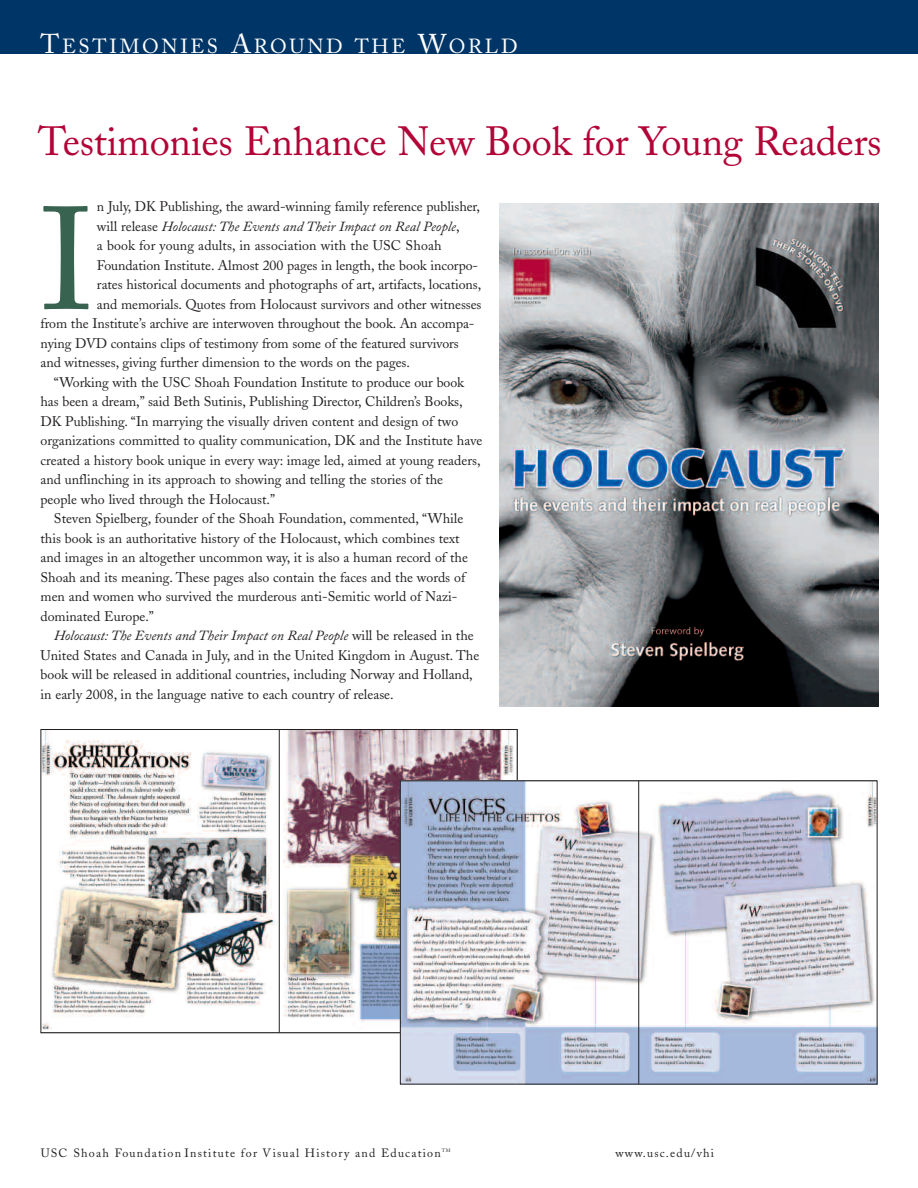
<style>
.page{position:relative;width:918px;height:1188px;background:#fff}
.page>*{position:absolute;margin:0;border:0;box-sizing:border-box;transform-origin:0 0}
.t1{font:144.75px "Adobe Caslon";color:#376350}
.t2{font:40.5px "Adobe Caslon";letter-spacing:-.005em;color:#b30437}
.t3{font:20.25px "Adobe Caslon";letter-spacing:.135em;color:#fff}
.t4{font:13.8px "Adobe Caslon";color:#231f20}
.t5{font:italic 13.8px "Adobe Caslon";color:#231f20}
.t6{font:12px "Adobe Caslon";letter-spacing:.1em;color:#231f20}
.t7{font:4.8px "Adobe Caslon";color:#231f20}
.s1{font-size:27px}
.s2{font-style:normal}
</style>
<div class="page">
<div style="left:0;top:0;width:918px;height:54px;background:#003667"></div>
<img style="left:42px;top:731px;width:472px;height:300px">
<hr style="left:279px;top:730px;width:1px;height:302px;background:#231f20">
<img style="left:402px;top:782px;width:474px;height:300px">
<div style="left:400px;top:780px;width:478px;height:304px;border:1px solid #231f20"></div>
<hr style="left:638px;top:781px;width:1px;height:303px;background:#231f20">
<img style="left:500px;top:203px;width:379px;height:503px">
<h3 class="t3" style="left:41px;top:39px;width:478px"><span class="s1">T</span>ESTIMONIES <span class="s1">A</span>ROUND THE <span class="s1">W</span>ORLD</h3>
<h2 class="t2" style="left:38px;top:126px;width:845px">Testimonies Enhance New Book for Young Readers</h2>
<h1 class="t1" style="left:40px;top:206px;width:55px">I</h1>
<p class="t4" style="left:97px;top:202px;width:385px">n July, DK Publishing, the award-winning family reference publisher,</p>
<p class="t5" style="left:97px;top:222px;width:364px"><span class="s2">will release</span> Holocaust: The Events and Their Impact on Real People<span class="s2">,</span></p>
<p class="t4" style="left:97px;top:241px;width:346px">a book for young adults, in association with the USC Shoah</p>
<p class="t4" style="left:97px;top:260px;width:383px">Foundation Institute. Almost 200 pages in length, the book incorpo-</p>
<p class="t4" style="left:97px;top:280px;width:386px">rates historical documents and photographs of art, artifacts, locations,</p>
<p class="t4" style="left:97px;top:299px;width:386px">and memorials. Quotes from Holocaust survivors and other witnesses</p>
<p class="t4" style="left:40px;top:319px;width:436px">from the Institute’s archive are interwoven throughout the book. An accompa-</p>
<p class="t4" style="left:40px;top:338px;width:420px">nying DVD contains clips of testimony from some of the featured survivors</p>
<p class="t4" style="left:40px;top:358px;width:371px">and witnesses, giving further dimension to the words on the pages.</p>
<p class="t4" style="left:54px;top:377px;width:412px">“Working with the USC Shoah Foundation Institute to produce our book</p>
<p class="t4" style="left:40px;top:397px;width:424px">has been a dream,” said Beth Sutinis, Publishing Director, Children’s Books,</p>
<p class="t4" style="left:40px;top:416px;width:419px">DK Publishing. “In marrying the visually driven content and design of two</p>
<p class="t4" style="left:40px;top:436px;width:443px">organizations committed to quality communication, DK and the Institute have</p>
<p class="t4" style="left:40px;top:455px;width:442px">created a history book unique in every way: image led, aimed at young readers,</p>
<p class="t4" style="left:40px;top:475px;width:404px">and unflinching in its approach to showing and telling the stories of the</p>
<p class="t4" style="left:40px;top:494px;width:236px">people who lived through the Holocaust.”</p>
<p class="t4" style="left:54px;top:514px;width:411px">Steven Spielberg, founder of the Shoah Foundation, commented, “While</p>
<p class="t4" style="left:41px;top:533px;width:421px">this book is an authoritative history of the Holocaust, which combines text</p>
<p class="t4" style="left:41px;top:553px;width:429px">and images in an altogether uncommon way, it is also a human record of the</p>
<p class="t4" style="left:41px;top:572px;width:426px">Shoah and its meaning. These pages also contain the faces and the words of</p>
<p class="t4" style="left:41px;top:592px;width:418px">men and women who survived the murderous anti-Semitic world of Nazi-</p>
<p class="t4" style="left:41px;top:611px;width:115px">dominated Europe.”</p>
<p class="t5" style="left:54px;top:631px;width:421px">Holocaust: The Events and Their Impact on Real People <span class="s2">will be released in the</span></p>
<p class="t4" style="left:40px;top:650px;width:440px">United States and Canada in July, and in the United Kingdom in August. The</p>
<p class="t4" style="left:40px;top:670px;width:434px">book will be released in additional countries, including Norway and Holland,</p>
<p class="t4" style="left:40px;top:689px;width:355px">in early 2008, in the language native to each country of release.</p>
<p class="t6" style="left:41px;top:1149px;width:402px">USC Shoah Foundation Institute for Visual History and Education</p>
<p class="t7" style="left:442px;top:1149px;width:10px">TM</p>
<p class="t6" style="left:615px;top:1149px;width:100px">www.usc.edu/vhi</p>
</div>
